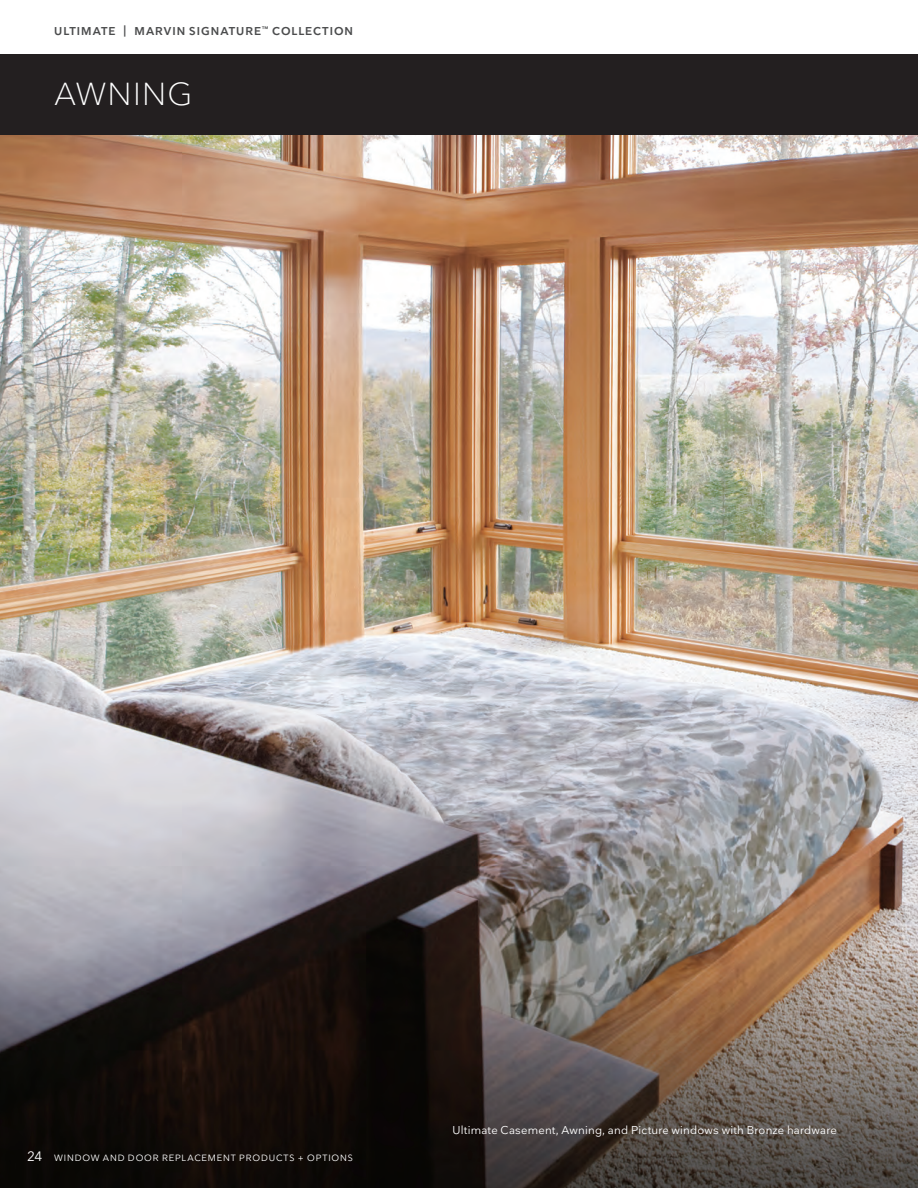
<style>
.page{position:relative;width:918px;height:1188px;background:#fff}
.page>*{position:absolute;margin:0;border:0;box-sizing:border-box;transform-origin:0 0}
.t1{font:300 31.5px "Nationale";letter-spacing:.04em;color:#fff}
.t2{font:11.25px "Nationale";letter-spacing:.015em;color:#fff}
.t3{font:600 11.25px "Nationale";letter-spacing:.085em;color:#4b4c4d}
.t4{font:9px "Nationale";letter-spacing:.095em;color:#fff}
.s1{font-size:13.5px}
</style>
<div class="page">
<img style="left:0;top:135px;width:918px;height:1053px">
<div style="left:0;top:54px;width:918px;height:81px;background:#231f20"></div>
<p class="t3" style="left:54px;top:24px;width:300px">ULTIMATE | MARVIN SIGNATURE<sup>™</sup> COLLECTION</p>
<h1 class="t1" style="left:55px;top:74px;width:139px">AWNING</h1>
<p class="t4" style="left:27px;top:1152px;width:327px"><span class="s1">24</span> WINDOW AND DOOR REPLACEMENT PRODUCTS + OPTIONS</p>
<p class="t2" style="left:453px;top:1123px;width:386px">Ultimate Casement, Awning, and Picture windows with Bronze hardware</p>
</div>
